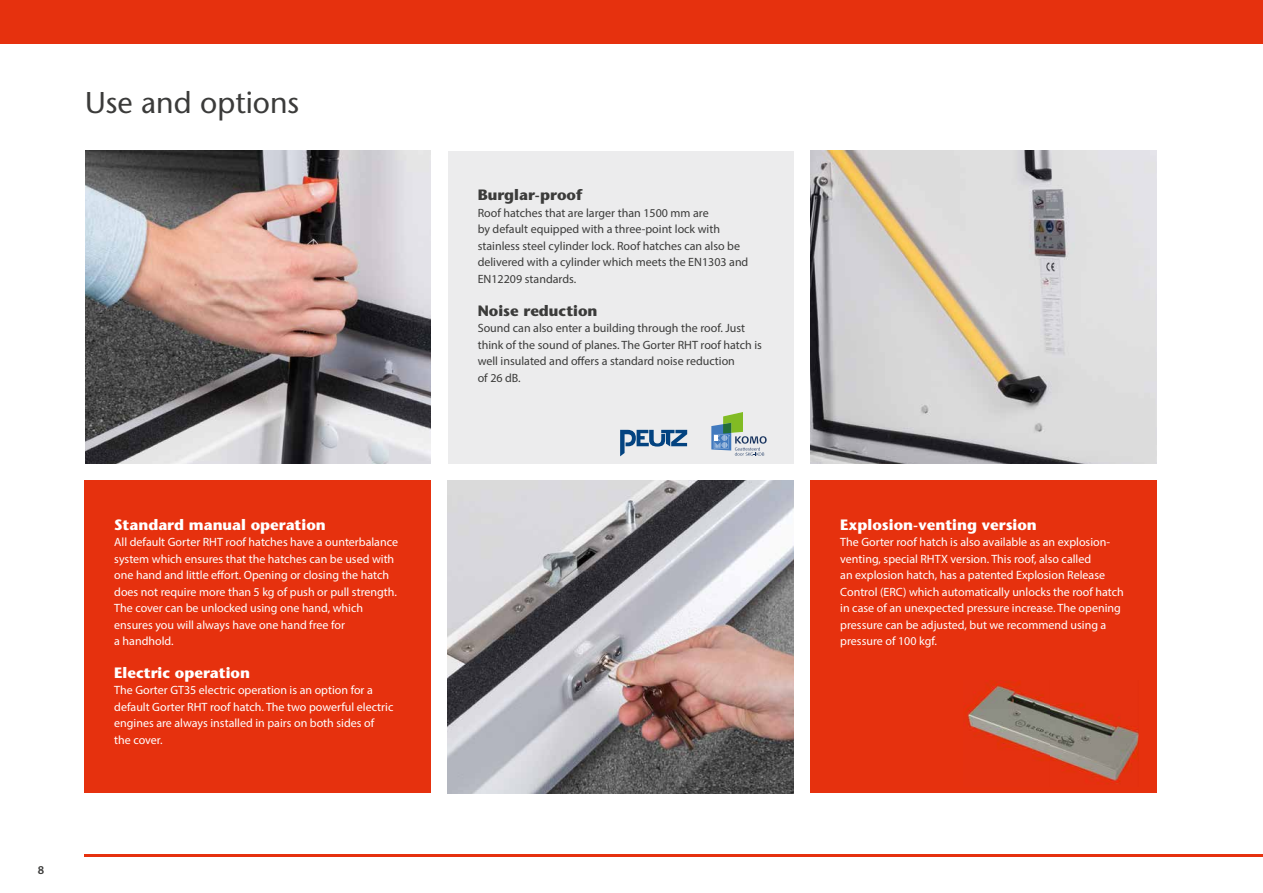
<style>
.page{position:relative;width:1263px;height:893px;background:#fff}
.page>*{position:absolute;margin:0;border:0;box-sizing:border-box;transform-origin:0 0}
.t1{font:500 30px "Stone Sans Std";color:#3b3b3a}
.t2{font:700 15px "Stone Sans Std";color:#fff}
.t3{font:700 15px "Stone Sans Std";color:#3b3b3a}
.t4{font:12px/16.5px "Myriad Pro";color:#fff}
.t5{font:12px/16.5px "Myriad Pro";color:#3b3b3a}
.t6{font:600 12px "Myriad Pro";color:#3b3b3a}
</style>
<div class="page">
<hr style="left:85px;top:854px;width:1178px;height:3px;background:#e6310e">
<div style="left:0;top:0;width:1263px;height:44px;background:#e6310e"></div>
<img style="left:448px;top:480px;width:346px;height:313px">
<img style="left:85px;top:151px;width:346px;height:313px">
<img style="left:811px;top:151px;width:346px;height:313px">
<div style="left:85px;top:480px;width:346px;height:313px;background:#e6310e"></div>
<div style="left:810px;top:480px;width:347px;height:313px;background:#e6310e"></div>
<div style="left:448px;top:151px;width:346px;height:313px;background:#ececed"></div>
<img style="left:967px;top:682px;width:172px;height:102px">
<svg style="left:711px;top:412px;width:56px;height:44px"></svg>
<svg style="left:620px;top:430px;width:67px;height:26px"></svg>
<h1 class="t1" style="left:85px;top:84px;width:216px">Use and options</h1>
<p class="t6" style="left:38px;top:863px;width:8px">8</p>
<p class="t2" style="left:114px;top:516px;width:213px">Standard manual operation</p>
<p class="t4" style="left:114px;top:534px;width:285px">All default Gorter RHT roof hatches have a ounterbalance system which ensures that the hatches can be used with one hand and little effort. Opening or closing the hatch does not require more than 5 kg of push or pull strength.<br>The cover can be unlocked using one hand, which ensures you will always have one hand free for<br>a handhold.</p>
<p class="t2" style="left:114px;top:664px;width:137px">Electric operation</p>
<p class="t4" style="left:114px;top:682px;width:281px">The Gorter GT35 electric operation is an option for a default Gorter RHT roof hatch. The two powerful electric engines are always installed in pairs on both sides of the cover.</p>
<p class="t3" style="left:478px;top:186px;width:106px">Burglar-proof</p>
<p class="t5" style="left:478px;top:204px;width:272px">Roof hatches that are larger than 1500 mm are<br>by default equipped with a three-point lock with stainless steel cylinder lock. Roof hatches can also be delivered with a cylinder which meets the EN1303 and EN12209 standards.</p>
<p class="t3" style="left:478px;top:301px;width:121px">Noise reduction</p>
<p class="t5" style="left:478px;top:320px;width:286px">Sound can also enter a building through the roof. Just think of the sound of planes. The Gorter RHT roof hatch is well insulated and offers a standard noise reduction<br>of 26 dB.</p>
<p class="t2" style="left:840px;top:516px;width:198px">Explosion-venting version</p>
<p class="t4" style="left:840px;top:534px;width:285px">The Gorter roof hatch is also available as an explosion&shy;venting, special RHTX version. This roof, also called<br>an explosion hatch, has a patented Explosion Release Control (ERC) which automatically unlocks the roof hatch in case of an unexpected pressure increase. The opening pressure can be adjusted, but we recommend using a pressure of 100 kgf.</p>
</div>
